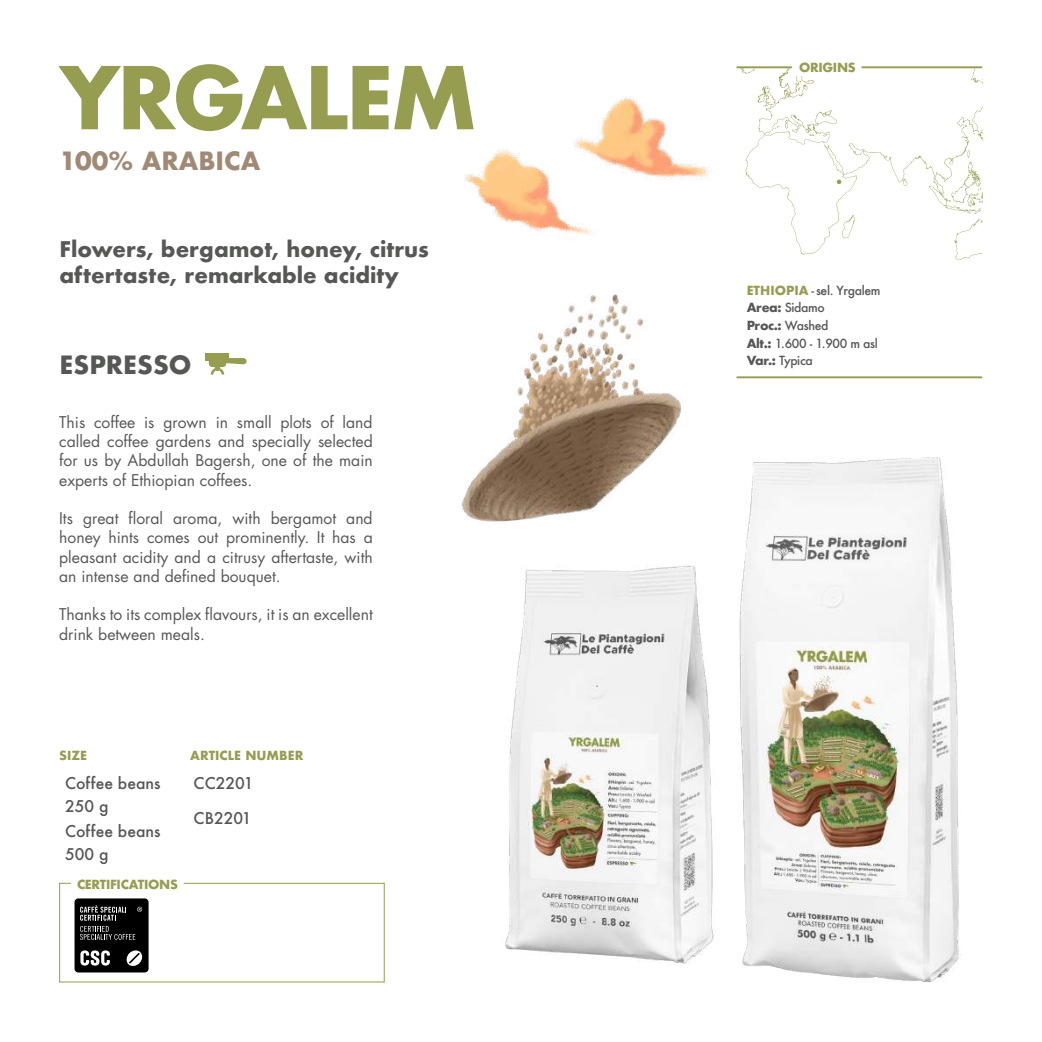
<style>
.page{position:relative;width:1042px;height:1042px;background:#fff}
.page>*{position:absolute;margin:0;border:0;box-sizing:border-box;transform-origin:0 0}
.t1{font:700 84px "Futura";letter-spacing:-.04em;color:#969d50}
.t2{font:700 24.5px "Futura";color:#a08a76}
.t3{font:700 24.5px "Futura";color:#565855}
.t4{font:700 21px/26.2px "Futura";color:#565855}
.t5{font:15.75px/19.2px "Futura Std";color:#565855;text-align:justify}
.t6{font:500 15.75px "Futura";color:#565855}
.t7{font:500 12.25px/17.5px "Futura";letter-spacing:-.03em;color:#565855}
.t8{font:700 12.25px "Futura";letter-spacing:-.025em;color:#969d50}
.t9{font:700 12.25px "Futura";color:#969d50}
.s1{font-weight:700;color:#969d50}
.s2{font-weight:700}
</style>
<div class="page">
<div style="left:206px;top:353px;width:23px;height:8px;background:#969d50"></div>
<svg style="left:209px;top:358px;width:37px;height:16px"></svg>
<hr style="left:862px;top:66px;width:119px;height:2px;background:#969d50">
<hr style="left:737px;top:66px;width:54px;height:2px;background:#969d50">
<svg style="left:59px;top:882px;width:314px;height:101px"></svg>
<img style="left:373px;top:570px;width:231px;height:413px">
<img style="left:604px;top:376px;width:379px;height:606px">
<svg style="left:740px;top:68px;width:242px;height:192px"></svg>
<img style="left:461px;top:294px;width:245px;height:255px">
<img style="left:464px;top:96px;width:245px;height:139px">
<h1 class="t1" style="left:60px;top:37px;width:419px">YRGALEM</h1>
<h2 class="t2" style="left:60px;top:143px;width:202px">100% ARABICA</h2>
<h3 class="t4" style="left:60px;top:236px;width:371px">Flowers, bergamot, honey, citrus aftertaste, remarkable acidity</h3>
<h2 class="t3" style="left:60px;top:347px;width:134px">ESPRESSO</h2>
<p class="t5" style="left:59px;top:412px;width:315px">This coffee is grown in small plots of land called coffee gardens and specially selected for us by Abdullah Bagersh, one of the main experts of Ethiopian coffees.</p>
<p class="t5" style="left:59px;top:509px;width:315px">Its great floral aroma, with bergamot and honey hints comes out prominently. It has a pleasant acidity and a citrusy aftertaste, with an intense and defined bouquet.</p>
<p class="t5" style="left:59px;top:605px;width:315px">Thanks to its complex flavours, it is an excellent drink between meals.</p>
<p class="t8" style="left:59px;top:746px;width:29px">SIZE</p>
<p class="t9" style="left:190px;top:746px;width:115px">ARTICLE NUMBER</p>
<p class="t6" style="left:194px;top:772px;width:61px">CC2201</p>
<p class="t6" style="left:194px;top:807px;width:60px">CB2201</p>
<p class="t6" style="left:65px;top:772px;width:97px">Coffee beans</p>
<p class="t6" style="left:65px;top:820px;width:97px">Coffee beans</p>
<p class="t6" style="left:65px;top:795px;width:45px">250 g</p>
<p class="t6" style="left:65px;top:843px;width:45px">500 g</p>
<p class="t8" style="left:77px;top:875px;width:102px">CERTIFICATIONS</p>
<p class="t8" style="left:799px;top:58px;width:58px">ORIGINS</p>
<p class="t7" style="left:746px;top:281px;width:135px"><span class="s1">ETHIOPIA</span> - sel. Yrgalem<br><span class="s2">Area:</span> Sidamo<br><span class="s2">Proc.:</span> Washed<br><span class="s2">Alt.:</span> 1.600 - 1.900 m asl<br><span class="s2">Var.:</span> Typica</p>
</div>
